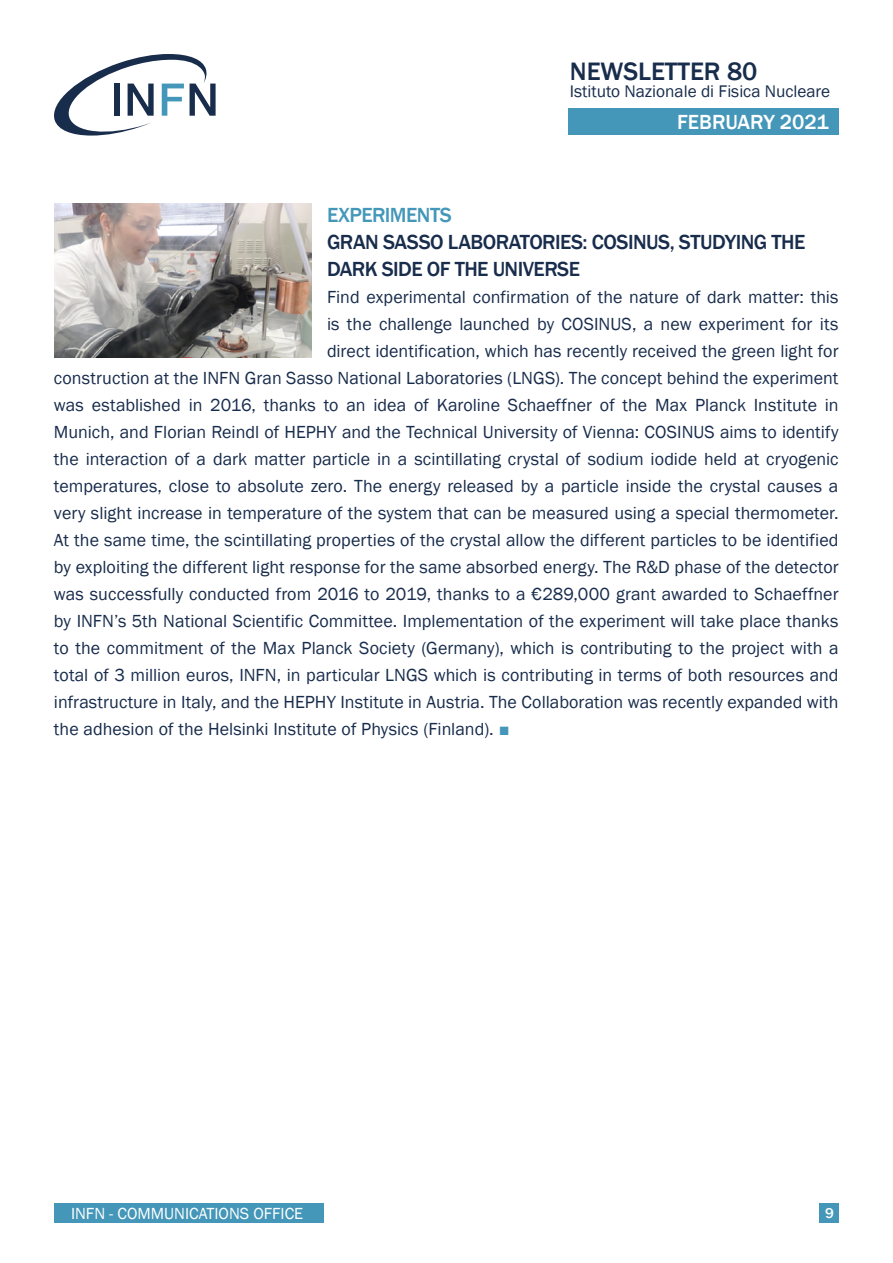
<style>
.page{position:relative;width:893px;height:1263px;background:#fff}
.page>*{position:absolute;margin:0;border:0;box-sizing:border-box;transform-origin:0 0}
.t1{font:500 25.95px "Franklin Gothic";color:#182c4c}
.t2{font:500 21px/27px "Franklin Gothic";letter-spacing:-.025em;color:#182c4c}
.t3{font:500 21px "Franklin Gothic";color:#fff}
.t4{font:500 21px "Franklin Gothic";letter-spacing:-.025em;color:#4497b9}
.t5{font:18px "Franklin Gothic";color:#182c4c}
.t6{font:17.25px "Franklin Gothic";color:#182c4c}
.t7{font:16.5px "Franklin Gothic";color:#fff}
.t8{font:500 15px "Franklin Gothic";color:#fff}
.s1{font-family:"Arial";color:#4497b9}
</style>
<div class="page">
<div style="left:820px;top:1203px;width:19px;height:19px;background:#4497b9"></div>
<div style="left:568px;top:108px;width:271px;height:27px;background:#4497b9"></div>
<svg style="left:54px;top:54px;width:162px;height:82px"></svg>
<img style="left:54px;top:204px;width:257px;height:154px">
<div style="left:54px;top:1203px;width:269px;height:19px;background:#4497b9"></div>
<h1 class="t1" style="left:570px;top:55px;width:189px">NEWSLETTER 80</h1>
<p class="t6" style="left:570px;top:80px;width:262px">Istituto Nazionale di Fisica Nucleare</p>
<p class="t3" style="left:677px;top:109px;width:153px">FEBRUARY 2021</p>
<p class="t4" style="left:327px;top:202px;width:126px">EXPERIMENTS</p>
<p class="t2" style="left:327px;top:229px;width:480px">GRAN SASSO LABORATORIES: COSINUS, STUDYING THE<br>DARK SIDE OF THE UNIVERSE</p>
<p class="t5" style="left:327px;top:286px;width:513px">Find experimental confirmation of the nature of dark matter: this</p>
<p class="t5" style="left:327px;top:313px;width:513px">is the challenge launched by COSINUS, a new experiment for its</p>
<p class="t5" style="left:327px;top:340px;width:513px">direct identification, which has recently received the green light for</p>
<p class="t5" style="left:54px;top:367px;width:786px">construction at the INFN Gran Sasso National Laboratories (LNGS). The concept behind the experiment</p>
<p class="t5" style="left:54px;top:394px;width:786px">was established in 2016, thanks to an idea of Karoline Schaeffner of the Max Planck Institute in</p>
<p class="t5" style="left:54px;top:421px;width:786px">Munich, and Florian Reindl of HEPHY and the Technical University of Vienna: COSINUS aims to identify</p>
<p class="t5" style="left:54px;top:448px;width:786px">the interaction of a dark matter particle in a scintillating crystal of sodium iodide held at cryogenic</p>
<p class="t5" style="left:54px;top:475px;width:786px">temperatures, close to absolute zero. The energy released by a particle inside the crystal causes a</p>
<p class="t5" style="left:54px;top:502px;width:786px">very slight increase in temperature of the system that can be measured using a special thermometer.</p>
<p class="t5" style="left:54px;top:529px;width:786px">At the same time, the scintillating properties of the crystal allow the different particles to be identified</p>
<p class="t5" style="left:54px;top:556px;width:786px">by exploiting the different light response for the same absorbed energy. The R&amp;D phase of the detector</p>
<p class="t5" style="left:54px;top:583px;width:786px">was successfully conducted from 2016 to 2019, thanks to a €289,000 grant awarded to Schaeffner</p>
<p class="t5" style="left:54px;top:610px;width:786px">by INFN’s 5th National Scientific Committee. Implementation of the experiment will take place thanks</p>
<p class="t5" style="left:54px;top:637px;width:786px">to the commitment of the Max Planck Society (Germany), which is contributing to the project with a</p>
<p class="t5" style="left:54px;top:664px;width:786px">total of 3 million euros, INFN, in particular LNGS which is contributing in terms of both resources and</p>
<p class="t5" style="left:54px;top:691px;width:786px">infrastructure in Italy, and the HEPHY Institute in Austria. The Collaboration was recently expanded with</p>
<p class="t5" style="left:54px;top:718px;width:457px">the adhesion of the Helsinki Institute of Physics (Finland). <span class="s1">■</span></p>
<p class="t7" style="left:71px;top:1203px;width:234px">INFN - COMMUNICATIONS OFFICE</p>
<p class="t8" style="left:825px;top:1204px;width:10px">9</p>
</div>
